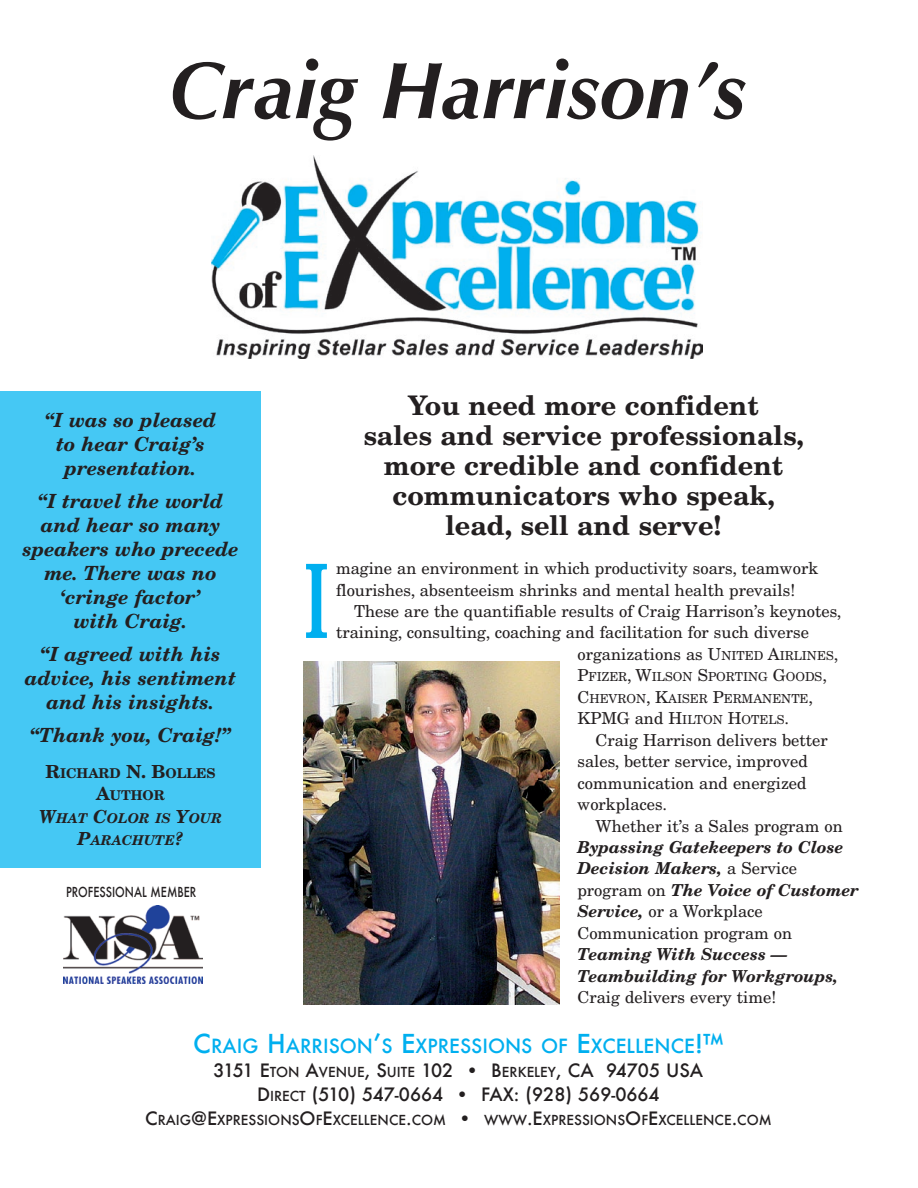
<style>
.page{position:relative;width:918px;height:1188px;background:#fff}
.page>*{position:absolute;margin:0;border:0;box-sizing:border-box;transform-origin:0 0}
.t1{font:700 102.6px "New Century Schlbk";color:#00afef;scale:.53 1}
.t2{font:italic 700 81px "Zapf Humanist 601 BT";color:#231f20}
.t3{font:700 27px/30px "New Century Schlbk";color:#231f20;text-align:center}
.t4{font:italic 700 19.5px/24px "New Century Schlbk";color:#231f20;text-align:center}
.t5{font:500 19.2px "Futura";color:#00afef}
.t6{font:500 18px/24px "Futura";color:#231f20}
.t7{font:16.5px/21.5px "New Century Schlbk";color:#231f20}
.t8{font:italic 700 16.5px/21.5px "New Century Schlbk";color:#231f20}
.t9{font:500 13.5px "Futura";color:#231f20}
.t10{font:italic 700 13.5px/22.5px "New Century Schlbk";color:#231f20;text-align:center}
.t11{font:500 13.5px "Futura";color:#231f20;scale:.8 1}
.t12{font:12.3px/21.5px "New Century Schlbk";color:#231f20}
.s1{font-style:normal;font-size:18px}
.s2{font-style:normal}
.s3{font-size:18px}
.s4{font-style:inherit}
.s5{font-size:12.3px}
.s6{font-size:16.5px}
.s7{font-weight:400;font-style:normal}
.s8{font-size:25.5px}
.s9{font-size:13.5px}
</style>
<div class="page">
<div style="left:0;top:392px;width:261px;height:476px;background:#45c8f4"></div>
<img style="left:212px;top:156px;width:491px;height:202px">
<img style="left:303px;top:662px;width:257px;height:343px">
<img style="left:63px;top:905px;width:140px;height:79px">
<h2 class="t2" style="left:170px;top:41px;width:579px">Craig Harrison’s</h2>
<p class="t4" style="left:45px;top:407px;width:173px">“I was so pleased to hear Craig’s presentation.</p>
<p class="t4" style="left:22px;top:488px;width:218px">“I travel the world and hear so many speakers who precede me. There was no ‘cringe factor’<br>with Craig.</p>
<p class="t4" style="left:25px;top:641px;width:213px">“I agreed with his advice, his sentiment and his insights.</p>
<p class="t4" style="left:30px;top:722px;width:203px">“Thank you, Craig!”</p>
<p class="t10" style="left:39px;top:761px;width:184px"><span class="s1">R</span><span class="s2">ICHARD</span> <span class="s1">N. B</span><span class="s2">OLLES<br></span><span class="s1">A</span><span class="s2">UTHOR<br></span><span class="s3">W</span>HAT <span class="s3">C</span>OLOR IS <span class="s3">Y</span>OUR<br><span class="s3">P</span>ARACHUTE<span class="s3">?</span></p>
<p class="t11" style="left:66px;top:883px;width:164px">PROFESSIONAL MEMBER</p>
<h1 class="t1" style="left:304px;top:537px;width:47px">I</h1>
<h3 class="t3" style="left:363px;top:390px;width:442px">You need more confident<br>sales and service professionals, more credible and confident communicators who speak, lead, sell and serve!</h3>
<p class="t7" style="left:336px;top:557px;width:484px">magine an environment in which productivity soars, teamwork flourishes, absenteeism shrinks and mental health prevails!</p>
<p class="t7" style="left:354px;top:600px;width:489px">These are the quantifiable results of Craig Harrison’s keynotes,</p>
<p class="t7" style="left:336px;top:622px;width:475px">training, consulting, coaching and facilitation for such diverse</p>
<p class="t7" style="left:577px;top:643px;width:262px">organizations as <span class="s4">U</span><span class="s5">NITED</span> <span class="s4">A</span><span class="s5">IRLINES</span><span class="s4">,</span></p>
<p class="t12" style="left:577px;top:666px;width:251px"><span class="s6">P</span>FIZER<span class="s6">, W</span>ILSON <span class="s6">S</span>PORTING <span class="s6">G</span>OODS<span class="s6">,<br>C</span>HEVRON<span class="s6">, K</span>AISER <span class="s6">P</span>ERMANENTE<span class="s6">,<br>KPMG</span> <span class="s6">and</span> <span class="s6">H</span>ILTON <span class="s6">H</span>OTELS<span class="s6">.</span></p>
<p class="t7" style="left:578px;top:729px;width:252px;text-indent:18px">Craig Harrison delivers better sales, better service, improved communication and energized workplaces.</p>
<p class="t7" style="left:596px;top:815px;width:249px">Whether it’s a Sales program on</p>
<p class="t8" style="left:578px;top:836px;width:283px">Bypassing Gatekeepers to Close<br>Decision Makers, <span class="s7">a Service program on</span> The Voice of Customer<br>Service, <span class="s7">or a Workplace<br>Communication program on</span></p>
<p class="t8" style="left:578px;top:943px;width:262px">Teaming With Success —<br>Teambuilding for Workgroups,</p>
<p class="t7" style="left:578px;top:986px;width:200px">Craig delivers every time!</p>
<p class="t5" style="left:193px;top:1033px;width:532px"><span class="s8">C</span>RAIG <span class="s8">H</span>ARRISON<span class="s8">’</span>S <span class="s8">E</span>XPRESSIONS OF <span class="s8">E</span>XCELLENCE <span class="s8">!™</span></p>
<p class="t6" style="left:257px;top:1058px;width:423px;text-indent:-44px">3151 E<span class="s9">TON</span> A<span class="s9">VENUE</span>, S<span class="s9">UITE</span> 102 • B<span class="s9">ERKELEY</span>, CA 94705 USA<br>D<span class="s9">IRECT</span> (510) 547-0664 • FAX: (928) 569-0664</p>
<p class="t9" style="left:145px;top:1111px;width:628px"><span class="s3">C</span>RAIG<span class="s3">@E</span>XPRESSIONS<span class="s3">O</span>F<span class="s3">E</span>XCE LLENCE <span class="s3">.</span>COM <span class="s3">•</span> WWW<span class="s3">.E</span>XPRESSIONS<span class="s3">O</span>F<span class="s3">E</span>XCE LLENCE <span class="s3">.</span>COM</p>
</div>
